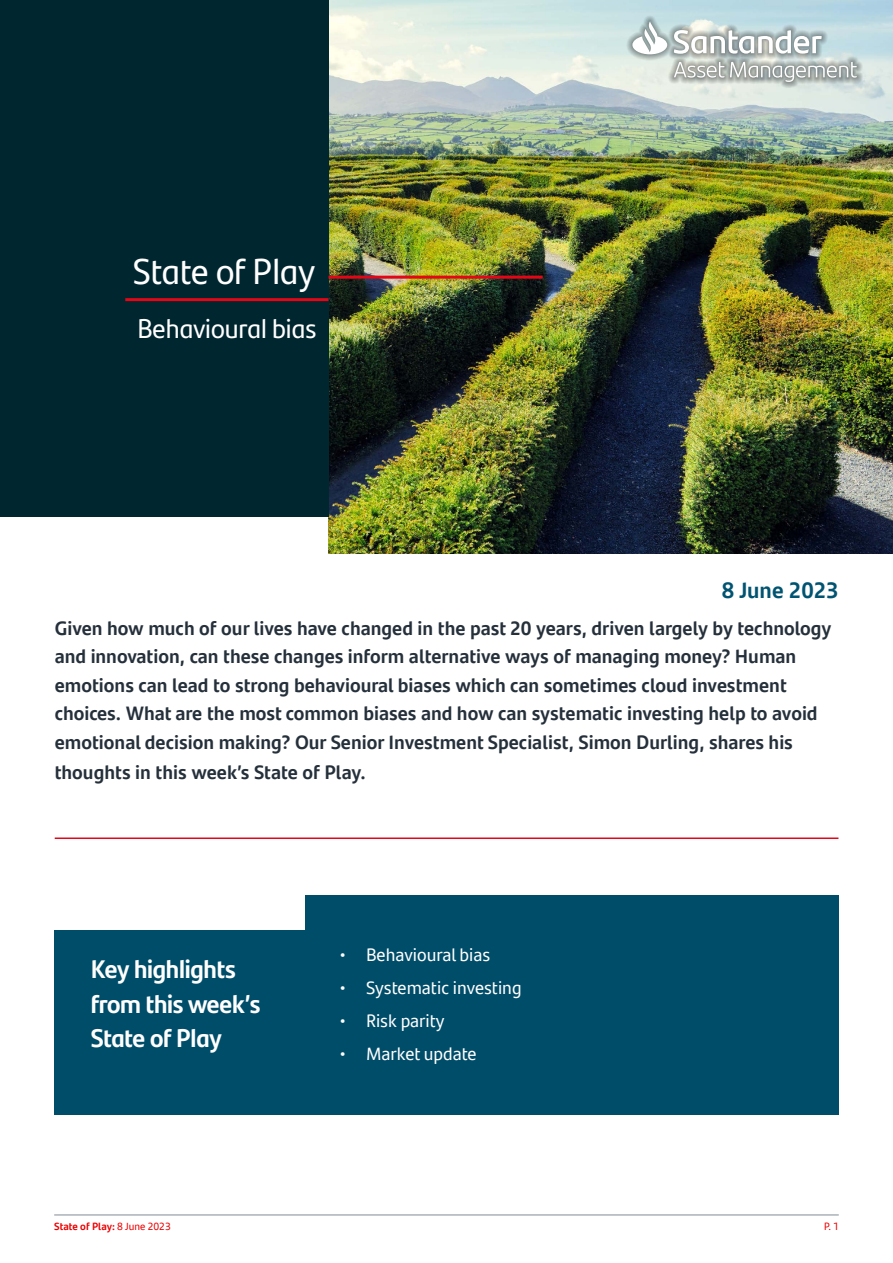
<style>
.page{position:relative;width:893px;height:1263px;background:#fff}
.page>*{position:absolute;margin:0;border:0;box-sizing:border-box;transform-origin:0 0}
.t1{font:36px "Santander Headline";color:#fff}
.t2{font:27px "Santander Headline";color:#fff}
.t3{font:700 25.5px/34.5px "Santander Headline";letter-spacing:-.01em;color:#fff}
.t4{font:700 22.5px "Santander Text";color:#005471}
.t5{font:700 19.5px/28.8px "Santander Text";color:#25303b}
.t6{font:18px "Santander Text";color:#fff}
.t7{font:700 10.5px "Santander Text";color:#ec0000}
.t8{font:10.5px "Santander Headline";color:#ec0000}
.s1{font-family:"Santander Headline"}
.s2{font-weight:400}
</style>
<div class="page">
<hr style="left:54px;top:1215px;width:785px;height:1px;background:#808b94">
<div style="left:54px;top:895px;width:785px;height:220px;background:#004d6a"></div>
<div style="left:43px;top:892px;width:262px;height:37px;background:#fff"></div>
<hr style="left:55px;top:837px;width:783px;height:2px;background:#e3051a">
<img style="left:328px;top:0;width:565px;height:554px">
<div style="left:0;top:0;width:328px;height:516px;background:#002630"></div>
<hr style="left:125px;top:298px;width:203px;height:3px;background:#e30617">
<div style="left:626px;top:15px;width:237px;height:73px;background:#000;opacity:.75"></div>
<svg style="left:632px;top:21px;width:225px;height:61px;background:#c2cdcb"></svg>
<hr style="left:328px;top:276px;width:215px;height:3px;background:#e30617">
<h1 class="t1" style="left:133px;top:244px;width:183px">State of Play</h1>
<h2 class="t2" style="left:138px;top:309px;width:180px">Behavioural bias</h2>
<p class="t4" style="left:722px;top:573px;width:118px">8 June 2023</p>
<p class="t5" style="left:55px;top:612px;width:778px">Given how much of our lives have changed in the past 20 years, driven largely by technology and innovation, can these changes inform alternative ways of managing money? Human emotions can lead to strong behavioural biases which can sometimes cloud investment choices. What are the most common biases and how can systematic investing help to avoid emotional decision making? Our Senior Investment Specialist, Simon Durling, shares his thoughts in this week’s State of Play.</p>
<h3 class="t3" style="left:91px;top:950px;width:171px">Key highlights from this week’s<br>State of Play</h3>
<p class="t6" style="left:339px;top:941px;width:153px"><span class="s1">•</span> Behavioural bias</p>
<p class="t6" style="left:339px;top:974px;width:184px"><span class="s1">•</span> Systematic investing</p>
<p class="t6" style="left:339px;top:1007px;width:107px"><span class="s1">•</span> Risk parity</p>
<p class="t6" style="left:339px;top:1040px;width:139px"><span class="s1">•</span> Market update</p>
<p class="t7" style="left:54px;top:1218px;width:118px">State of Play: <span class="s2">8 June 2023</span></p>
<p class="t8" style="left:824px;top:1218px;width:16px">P. 1</p>
</div>
